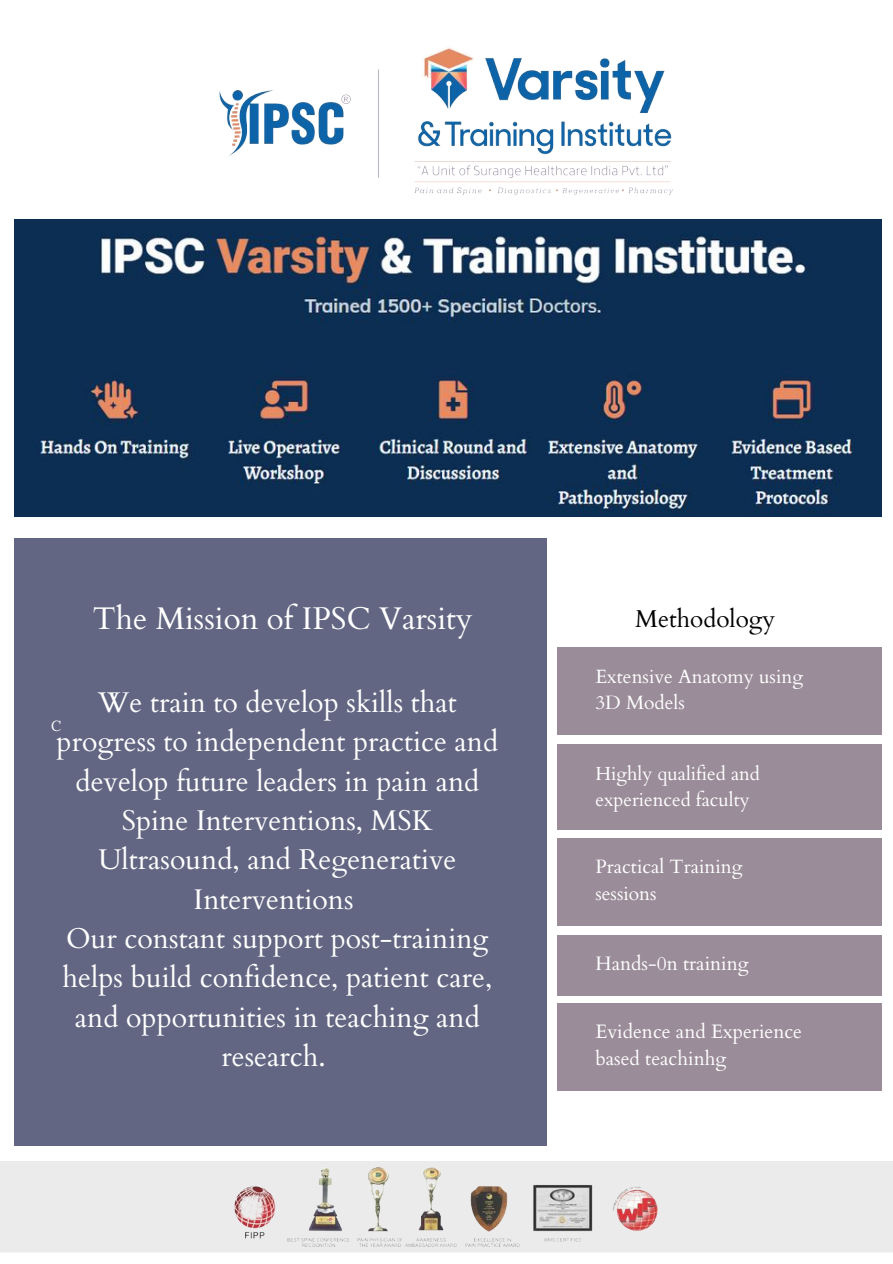
<style>
.page{position:relative;width:893px;height:1264px;background:#fff}
.page>*{position:absolute;margin:0;border:0;box-sizing:border-box;transform-origin:0 0}
.t1{font:31.35px "Cardo";color:#fff}
.t2{font:28.5px/39.3px "Cardo";color:#fff;text-align:center}
.t3{font:24.3px "Cardo";color:#000}
.t4{font:19.5px/26.8px "Cardo";color:#fff}
.t5{font:19.2px/26.8px "Cardo";color:#fff}
.t6{font:18.9px/25.8px "Cardo";color:#fff}
.t7{font:14.55px "Lora";color:#fff}
</style>
<div class="page">
<img style="left:14px;top:220px;width:867px;height:297px">
<div style="left:14px;top:538px;width:532px;height:607px;background:#626682"></div>
<div style="left:557px;top:648px;width:324px;height:87px;background:#9a8c98"></div>
<div style="left:557px;top:744px;width:324px;height:85px;background:#9a8c98"></div>
<div style="left:557px;top:838px;width:324px;height:87px;background:#9a8c98"></div>
<div style="left:557px;top:934px;width:324px;height:61px;background:#9a8c98"></div>
<div style="left:557px;top:1003px;width:324px;height:87px;background:#9a8c98"></div>
<div style="left:0;top:1161px;width:892px;height:91px;background:#ebebeb"></div>
<img style="left:219px;top:46px;width:454px;height:149px">
<img style="left:234px;top:1166px;width:423px;height:80px">
<p class="t1" style="left:93px;top:597px;width:381px">The Mission of IPSC Varsity</p>
<p class="t3" style="left:635px;top:603px;width:142px">Methodology</p>
<p class="t2" style="left:57px;top:683px;width:443px">We train to develop skills that progress to independent practice and develop future leaders in pain and<br>Spine Interventions, MSK<br>Ultrasound, and Regenerative<br>Interventions<br>Our constant support post-training helps build confidence, patient care, and opportunities in teaching and research.</p>
<p class="t7" style="left:51px;top:716px;width:12px">C</p>
<p class="t5" style="left:595px;top:663px;width:209px">Extensive Anatomy using<br>3D Models</p>
<p class="t6" style="left:595px;top:761px;width:166px">Highly qualified and experienced faculty</p>
<p class="t5" style="left:595px;top:853px;width:149px">Practical Training sessions</p>
<p class="t4" style="left:595px;top:950px;width:155px">Hands-0n training</p>
<p class="t4" style="left:595px;top:1018px;width:208px">Evidence and Experience based teachinhg</p>
</div>
